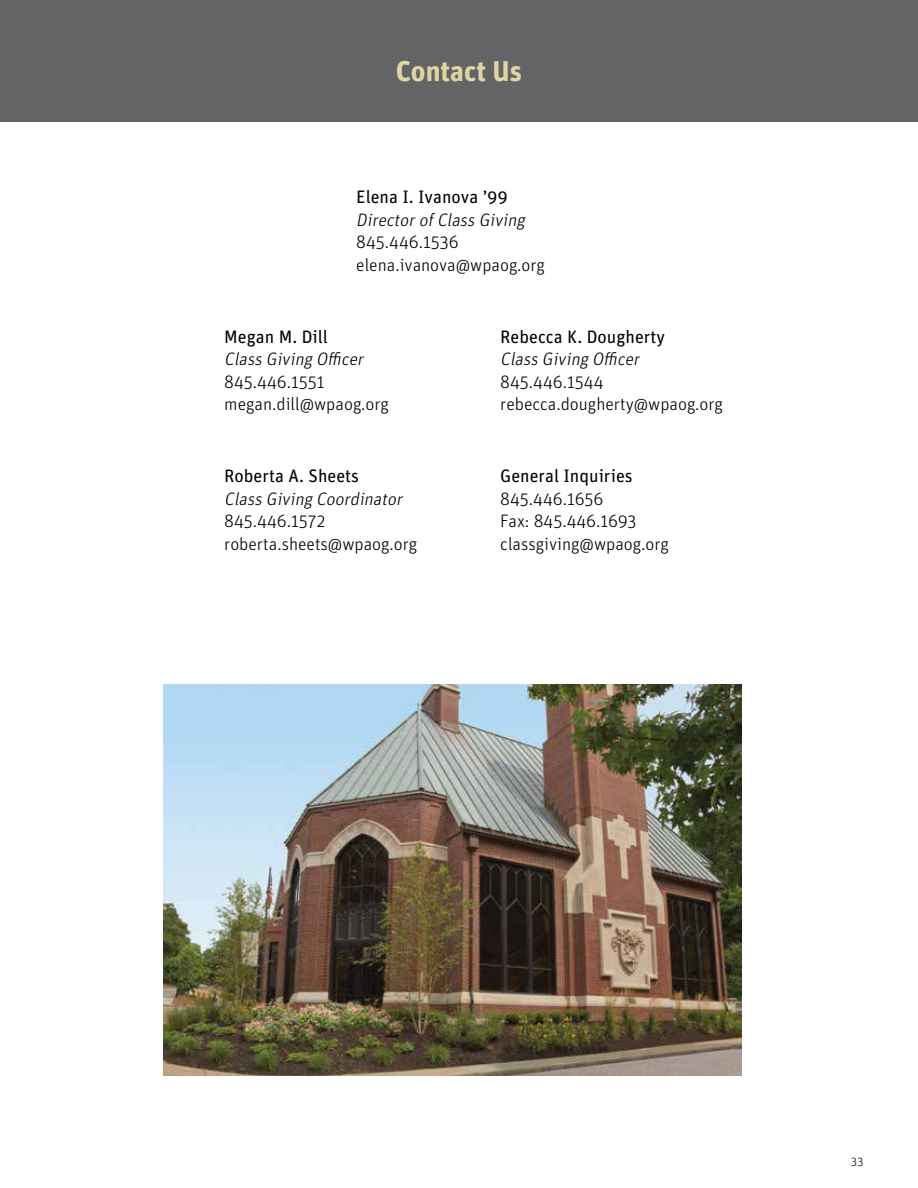
<style>
.page{position:relative;width:918px;height:1188px;background:#fff}
.page>*{position:absolute;margin:0;border:0;box-sizing:border-box;transform-origin:0 0}
.t1{font:700 28.5px "Unit Pro";color:#e0d6a1}
.t2{font:300 18px/22.5px "Unit Pro";color:#000}
.t3{font:italic 300 18px "Unit Pro";color:#000}
.t4{font:18px "Unit Pro";color:#000}
.t5{font:300 12px "Unit Pro";color:#000}
</style>
<div class="page">
<div style="left:0;top:0;width:918px;height:122px;background:#636466"></div>
<img style="left:164px;top:684px;width:578px;height:392px">
<h1 class="t1" style="left:396px;top:51px;width:128px">Contact Us</h1>
<p class="t4" style="left:356px;top:184px;width:153px">Elena I. Ivanova ’99</p>
<p class="t3" style="left:356px;top:208px;width:174px">DirectorofClass Giving</p>
<p class="t2" style="left:356px;top:230px;width:190px">845.446.1536 elena.ivanova@wpaog.org</p>
<p class="t4" style="left:224px;top:324px;width:105px">Megan M. Dill</p>
<p class="t4" style="left:500px;top:324px;width:166px">Rebecca K. Dougherty</p>
<p class="t3" style="left:224px;top:347px;width:144px">Class Giving Officer</p>
<p class="t3" style="left:500px;top:347px;width:144px">Class Giving Officer</p>
<p class="t2" style="left:224px;top:370px;width:102px">845.446.1551</p>
<p class="t2" style="left:500px;top:370px;width:105px">845.446.1544</p>
<p class="t2" style="left:224px;top:392px;width:166px">megan.dill@wpaog.org</p>
<p class="t2" style="left:500px;top:392px;width:224px">rebecca.dougherty@wpaog.org</p>
<p class="t4" style="left:224px;top:463px;width:136px">Roberta A. Sheets</p>
<p class="t4" style="left:500px;top:463px;width:134px">General Inquiries</p>
<p class="t3" style="left:224px;top:487px;width:183px">Class Giving Coordinator</p>
<p class="t2" style="left:500px;top:487px;width:105px">845.446.1656</p>
<p class="t2" style="left:224px;top:509px;width:102px">845.446.1572</p>
<p class="t2" style="left:500px;top:509px;width:138px">Fax: 845.446.1693</p>
<p class="t2" style="left:224px;top:532px;width:194px">roberta.sheets@wpaog.org</p>
<p class="t2" style="left:500px;top:532px;width:170px">classgiving@wpaog.org</p>
<p class="t5" style="left:851px;top:1154px;width:15px">33</p>
</div>
